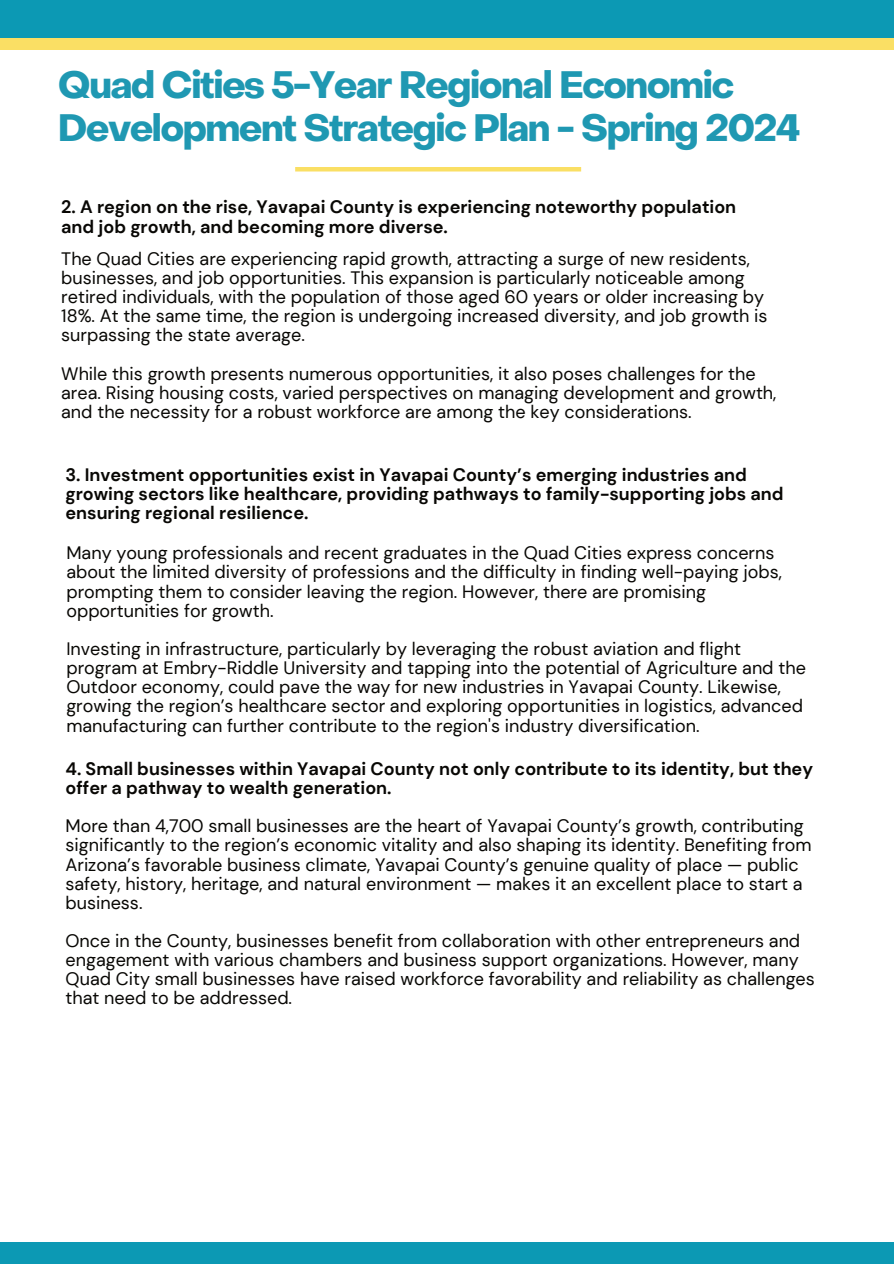
<style>
.page{position:relative;width:894px;height:1264px;background:#fff}
.page>*{position:absolute;margin:0;border:0;box-sizing:border-box;transform-origin:0 0}
.t1{font:700 37.5px/42.8px "Object Sans";letter-spacing:-.035em;color:#1f98b2}
.t2{font:18px/19.2px "DM Sans";color:#080704}
.t3{font:700 18px/19.2px "DM Sans";color:#080704}
</style>
<div class="page">
<div style="left:0;top:1242px;width:893px;height:21px;background:#0c99b4"></div>
<hr style="left:295px;top:167px;width:286px;height:4px;background:#fadf64">
<div style="left:0;top:0;width:893px;height:50px;background:#fadf64"></div>
<div style="left:0;top:0;width:893px;height:38px;background:#0c99b4"></div>
<h1 class="t1" style="left:58px;top:59px;width:743px">Quad Cities 5-Year Regional Economic<br>Development Strategic Plan - Spring 2024</h1>
<p class="t3" style="left:61px;top:197px;width:676px">2. A region on the rise, Yavapai County is experiencing noteworthy population and job growth, and becoming more diverse.</p>
<p class="t2" style="left:61px;top:249px;width:707px">The Quad Cities are experiencing rapid growth, attracting a surge of new residents, businesses, and job opportunities. This expansion is particularly noticeable among retired individuals, with the population of those aged 60 years or older increasing by 18%. At the same time, the region is undergoing increased diversity, and job growth is surpassing the state average.</p>
<p class="t2" style="left:61px;top:363px;width:716px">While this growth presents numerous opportunities, it also poses challenges for the area. Rising housing costs, varied perspectives on managing development and growth, and the necessity for a robust workforce are among the key considerations.</p>
<p class="t3" style="left:65px;top:465px;width:719px">3. Investment opportunities exist in Yavapai County’s emerging industries and growing sectors like healthcare, providing pathways to family-supporting jobs and ensuring regional resilience.</p>
<p class="t2" style="left:66px;top:543px;width:717px">Many young professionals and recent graduates in the Quad Cities express concerns about the limited diversity of professions and the difficulty in finding well-paying jobs, prompting them to consider leaving the region. However, there are promising opportunities for growth.</p>
<p class="t2" style="left:66px;top:639px;width:740px">Investing in infrastructure, particularly by leveraging the robust aviation and flight program at Embry-Riddle University and tapping into the potential of Agriculture and the Outdoor economy, could pave the way for new industries in Yavapai County. Likewise, growing the region’s healthcare sector and exploring opportunities in logistics, advanced manufacturing can further contribute to the region's industry diversification.</p>
<p class="t3" style="left:65px;top:759px;width:749px">4. Small businesses within Yavapai County not only contribute to its identity, but they offer a pathway to wealth generation.</p>
<p class="t2" style="left:65px;top:816px;width:747px">More than 4,700 small businesses are the heart of Yavapai County’s growth, contributing significantly to the region’s economic vitality and also shaping its identity. Benefiting from Arizona’s favorable business climate, Yavapai County’s genuine quality of place — public safety, history, heritage, and natural environment — makes it an excellent place to start a business.</p>
<p class="t2" style="left:65px;top:931px;width:750px">Once in the County, businesses benefit from collaboration with other entrepreneurs and engagement with various chambers and business support organizations. However, many Quad City small businesses have raised workforce favorability and reliability as challenges that need to be addressed.</p>
</div>
